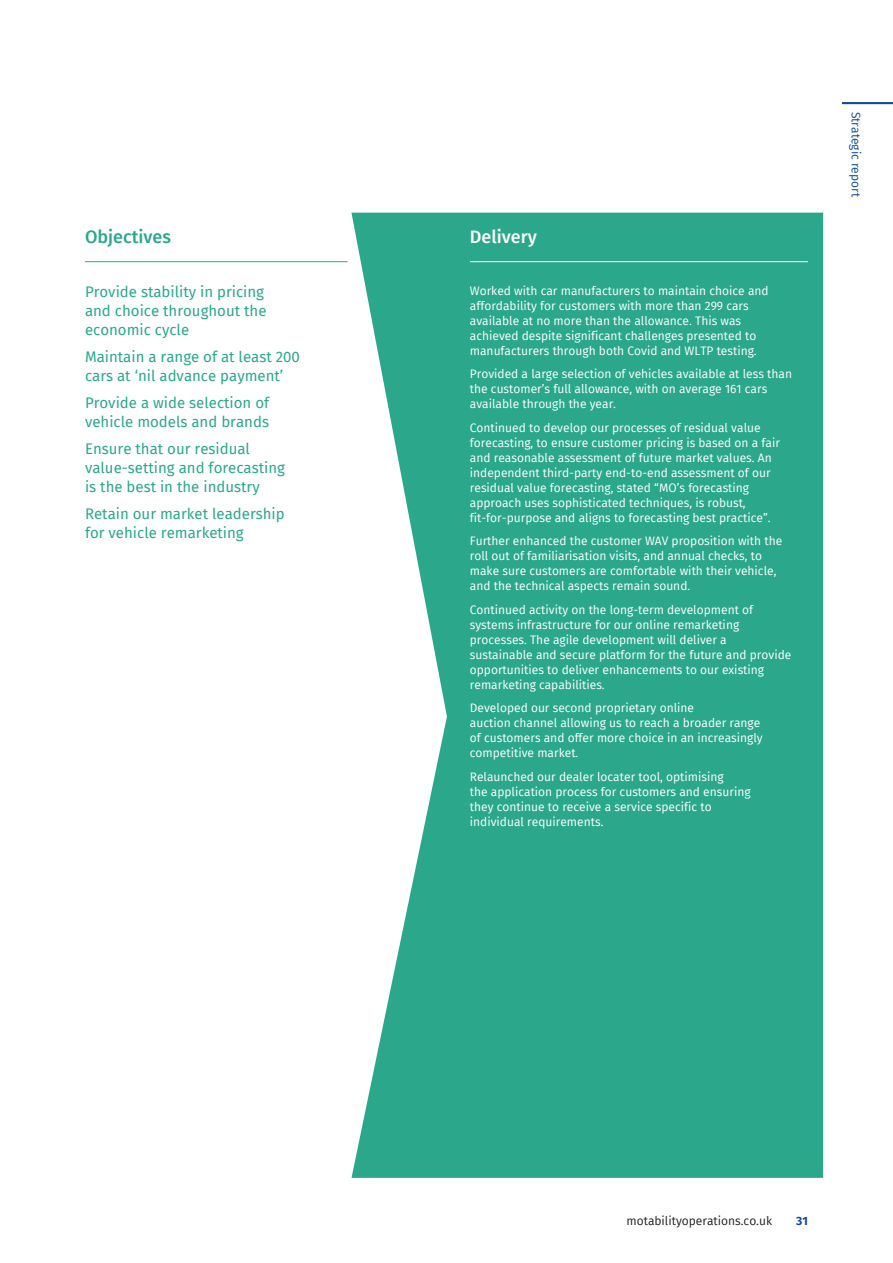
<style>
.page{position:relative;width:893px;height:1263px;background:#fff}
.page>*{position:absolute;margin:0;border:0;box-sizing:border-box;transform-origin:0 0}
.Heading-1{font:500 18px "Fira Sans";color:#2ba88c}
.Heading-1-2{font:500 18px "Fira Sans";color:#fff}
.Heading-3-SpaceAfter{font:15px/18.8px "Fira Sans";color:#2ba88c}
.Bodytext-White{font:12px/15px "Fira Sans";color:#fff}
.t1{font:12px "Fira Sans";color:#231f20}
.t2{font:12px "Fira Sans";color:#134a9a}
.t3{font:700 12px "Fira Sans";color:#134a9a}
</style>
<div class="page">
<svg style="left:351px;top:213px;width:472px;height:965px;background:#40b097"></svg>
<hr style="left:85px;top:261px;width:263px;height:1px;background:#2ba88c">
<hr style="left:470px;top:261px;width:338px;height:1px;background:#fff">
<hr style="left:842px;top:102px;width:51px;height:2px;background:#134a9a">
<p class="Heading-1" style="left:85px;top:223px;width:88px">Objectives</p>
<p class="Heading-1-2" style="left:470px;top:223px;width:69px">Delivery</p>
<p class="Heading-3-SpaceAfter" style="left:85px;top:282px;width:183px">Provide stability in pricing and choice throughout the economic cycle</p>
<p class="Heading-3-SpaceAfter" style="left:85px;top:347px;width:216px">Maintain a range of at least 200 cars at ‘nil advance payment’</p>
<p class="Heading-3-SpaceAfter" style="left:85px;top:393px;width:186px">Provide a wide selection of vehicle models and brands</p>
<p class="Heading-3-SpaceAfter" style="left:85px;top:439px;width:201px">Ensure that our residual value-setting and forecasting is the best in the industry</p>
<p class="Heading-3-SpaceAfter" style="left:85px;top:504px;width:201px">Retain our market leadership for vehicle remarketing</p>
<p class="Bodytext-White" style="left:470px;top:283px;width:300px">Worked with car manufacturers to maintain choice and affordability for customers with more than 299 cars available at no more than the allowance. This was achieved despite significant challenges presented to manufacturers through both Covid and WLTP testing.</p>
<p class="Bodytext-White" style="left:470px;top:366px;width:324px">Provided a large selection of vehicles available at less than the customer’s full allowance, with on average 161 cars available through the year.</p>
<p class="Bodytext-White" style="left:470px;top:420px;width:312px">Continued to develop our processes of residual value forecasting, to ensure customer pricing is based on a fair and reasonable assessment of future market values. An independent third-party end-to-end assessment of our residual value forecasting, stated “MO’s forecasting approach uses sophisticated techniques, is robust, fit-for-purpose and aligns to forecasting best practice”.</p>
<p class="Bodytext-White" style="left:470px;top:533px;width:314px">Further enhanced the customer WAV proposition with the roll out of familiarisation visits, and annual checks, to make sure customers are comfortable with their vehicle, and the technical aspects remain sound.</p>
<p class="Bodytext-White" style="left:470px;top:602px;width:323px">Continued activity on the long-term development of systems infrastructure for our online remarketing processes. The agile development will deliver a sustainable and secure platform for the future and provide opportunities to deliver enhancements to our existing remarketing capabilities.</p>
<p class="Bodytext-White" style="left:470px;top:700px;width:294px">Developed our second proprietary online<br>auction channel allowing us to reach a broader range of customers and offer more choice in an increasingly competitive market.</p>
<p class="Bodytext-White" style="left:470px;top:769px;width:282px">Relaunched our dealer locater tool, optimising<br>the application process for customers and ensuring they continue to receive a service specific to individual requirements.</p>
<p class="t2" style="left:865px;top:112px;width:87px;rotate:90deg">Strategic report</p>
<p class="t1" style="left:626px;top:1212px;width:147px">motabilityoperations.co.uk</p>
<p class="t3" style="left:796px;top:1211px;width:13px">31</p>
</div>
